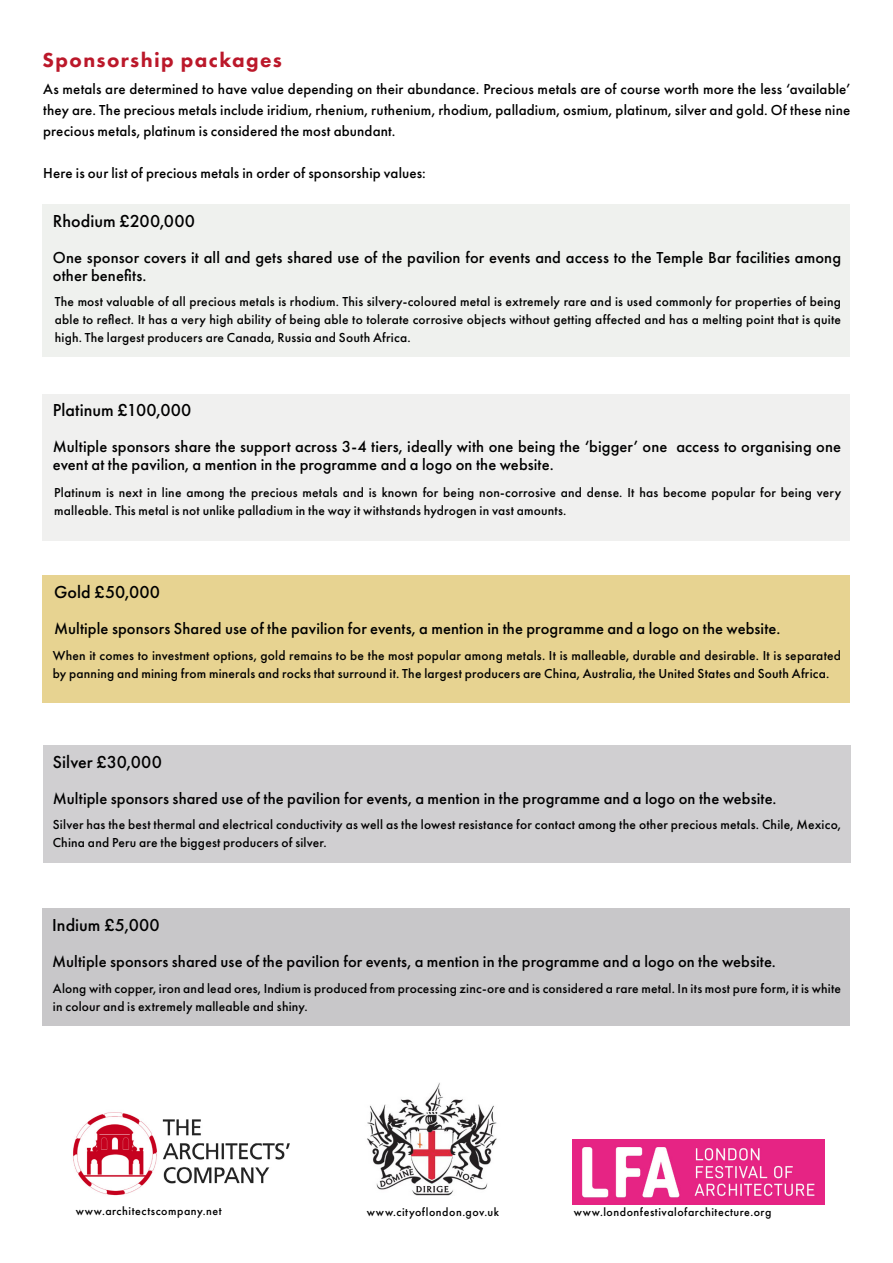
<style>
.page{position:relative;width:893px;height:1263px;background:#fff}
.page>*{position:absolute;margin:0;border:0;box-sizing:border-box;transform-origin:0 0}
.t1{font:800 21px "Futura PT";letter-spacing:.065em;color:#bb182a}
.t2{font:500 18px "Futura PT";letter-spacing:.005em;color:#000}
.t3{font:500 16.5px/18px "Futura PT";letter-spacing:.005em;color:#000}
.t4{font:500 15px/21px "Futura PT";letter-spacing:.01em;color:#000;text-align:justify}
.t5{font:500 13.5px/18px "Futura PT";letter-spacing:.015em;color:#000}
.t6{font:500 12px "Futura PT";letter-spacing:.045em;color:#000}
</style>
<div class="page">
<div style="left:43px;top:204px;width:807px;height:153px;background:#eff1ee"></div>
<div style="left:43px;top:394px;width:807px;height:147px;background:#f0f0ef"></div>
<div style="left:43px;top:576px;width:807px;height:127px;background:#e7d391"></div>
<div style="left:43px;top:745px;width:807px;height:118px;background:#d0cfd1"></div>
<div style="left:43px;top:908px;width:807px;height:118px;background:#c8c7c9"></div>
<img style="left:162px;top:1119px;width:128px;height:65px">
<img style="left:573px;top:1139px;width:251px;height:65px">
<img style="left:73px;top:1112px;width:84px;height:84px">
<img style="left:367px;top:1083px;width:130px;height:113px">
<h1 class="t1" style="left:43px;top:47px;width:241px">Sponsorship packages</h1>
<p class="t4" style="left:43px;top:79px;width:809px">As metals are determined to have value depending on their abundance. Precious metals are of course worth more the less ‘available’ they are. The precious metals include iridium, rhenium, ruthenium, rhodium, palladium, osmium, platinum, silver and gold. Of these nine precious metals, platinum is considered the most abundant.</p>
<p class="t4" style="left:43px;top:163px;width:384px">Here is our list of precious metals in order of sponsorship values:</p>
<h2 class="t2" style="left:53px;top:211px;width:144px">Rhodium £200,000</h2>
<p class="t3" style="left:53px;top:249px;width:790px">One sponsor covers it all and gets shared use of the pavilion for events and access to the Temple Bar facilities among other benefits.</p>
<p class="t5" style="left:55px;top:292px;width:788px;text-align:justify">The most valuable of all precious metals is rhodium. This silvery-coloured metal is extremely rare and is used commonly for properties of being able to reflect. It has a very high ability of being able to tolerate corrosive objects without getting affected and has a melting point that is quite high. The largest producers are Canada, Russia and South Africa.</p>
<h2 class="t2" style="left:53px;top:399px;width:140px">Platinum £100,000</h2>
<p class="t3" style="left:53px;top:437px;width:790px">Multiple sponsors share the support across 3-4 tiers, ideally with one being the ‘bigger’ one access to organising one event at the pavilion, a mention in the programme and a logo on the website.</p>
<p class="t5" style="left:54px;top:483px;width:788px">Platinum is next in line among the precious metals and is known for being non-corrosive and dense. It has become popular for being very malleable. This metal is not unlike palladium in the way it withstands hydrogen in vast amounts.</p>
<h2 class="t2" style="left:54px;top:581px;width:108px">Gold £50,000</h2>
<p class="t3" style="left:54px;top:620px;width:728px">Multiple sponsors Shared use of the pavilion for events, a mention in the programme and a logo on the website.</p>
<p class="t5" style="left:53px;top:646px;width:790px">When it comes to investment options, gold remains to be the most popular among metals. It is malleable, durable and desirable. It is separated by panning and mining from minerals and rocks that surround it. The largest producers are China, Australia, the United States and South Africa.</p>
<h2 class="t2" style="left:53px;top:751px;width:111px">Silver £30,000</h2>
<p class="t3" style="left:53px;top:790px;width:725px">Multiple sponsors shared use of the pavilion for events, a mention in the programme and a logo on the website.</p>
<p class="t5" style="left:53px;top:816px;width:790px">Silver has the best thermal and electrical conductivity as well as the lowest resistance for contact among the other precious metals. Chile, Mexico,<br>China and Peru are the biggest producers of silver.</p>
<h2 class="t2" style="left:52px;top:914px;width:109px">Indium £5,000</h2>
<p class="t3" style="left:52px;top:952px;width:725px">Multiple sponsors shared use of the pavilion for events, a mention in the programme and a logo on the website.</p>
<p class="t5" style="left:53px;top:979px;width:790px">Along with copper, iron and lead ores, Indium is produced from processing zinc-ore and is considered a rare metal. In its most pure form, it is white in colour and is extremely malleable and shiny.</p>
<p class="t6" style="left:76px;top:1203px;width:147px">www.architectscompany.net</p>
<p class="t6" style="left:367px;top:1205px;width:134px">www.cityoflondon.gov.uk</p>
<p class="t6" style="left:574px;top:1204px;width:199px">www.londonfestivalofarchitecture.org</p>
</div>
